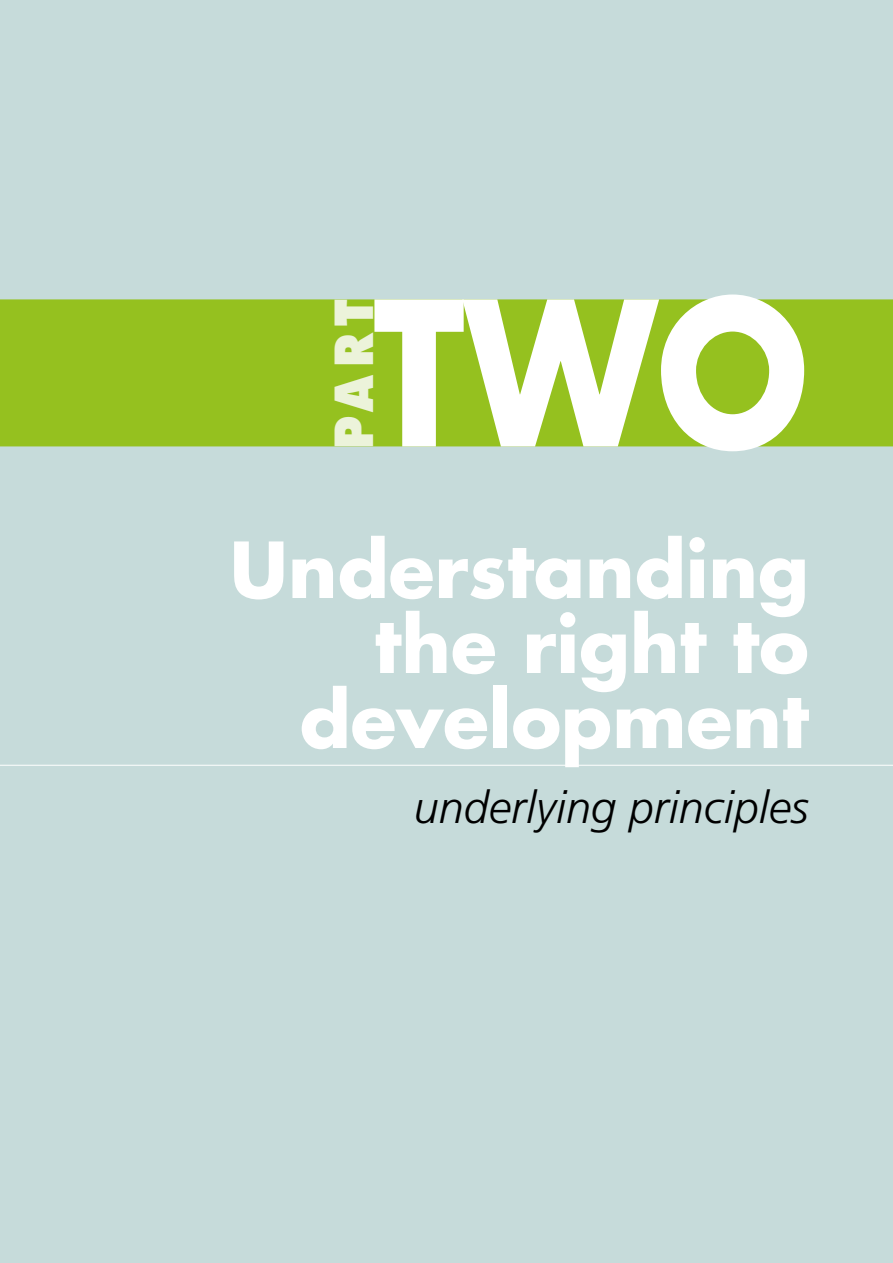
<style>
.page{position:relative;width:893px;height:1263px;background:#fff}
.page>*{position:absolute;margin:0;border:0;box-sizing:border-box;transform-origin:0 0}
.t1{font:700 195px "Futura Std";color:#fff;scale:.88 1}
.Titre_PART{font:700 75px/75px "Futura Std";color:#fff;text-align:right}
.t2{font:800 51px "Futura Std";color:#ecf3da;scale:.88 1}
.S_titre_PART{font:italic 300 45px "Frutiger LT Std";color:#000}
</style>
<div class="page">
<div style="left:1px;top:0;width:892px;height:1263px;background:#c6dbda"></div>
<hr style="left:0;top:0;width:1px;height:1263px;background:#c6dbda">
<div style="left:0;top:299px;width:893px;height:147px;background:#95c11f"></div>
<hr style="left:0;top:765px;width:893px;height:1px;background:#fff">
<p class="t1" style="left:373px;top:244px;width:496px">TWO</p>
<p class="t2" style="left:322px;top:449px;width:172px;rotate:-90deg">PART</p>
<p class="Titre_PART" style="left:230px;top:531px;width:581px">Understanding the right to development</p>
<p class="S_titre_PART" style="left:414px;top:782px;width:397px">underlying principles</p>
</div>
